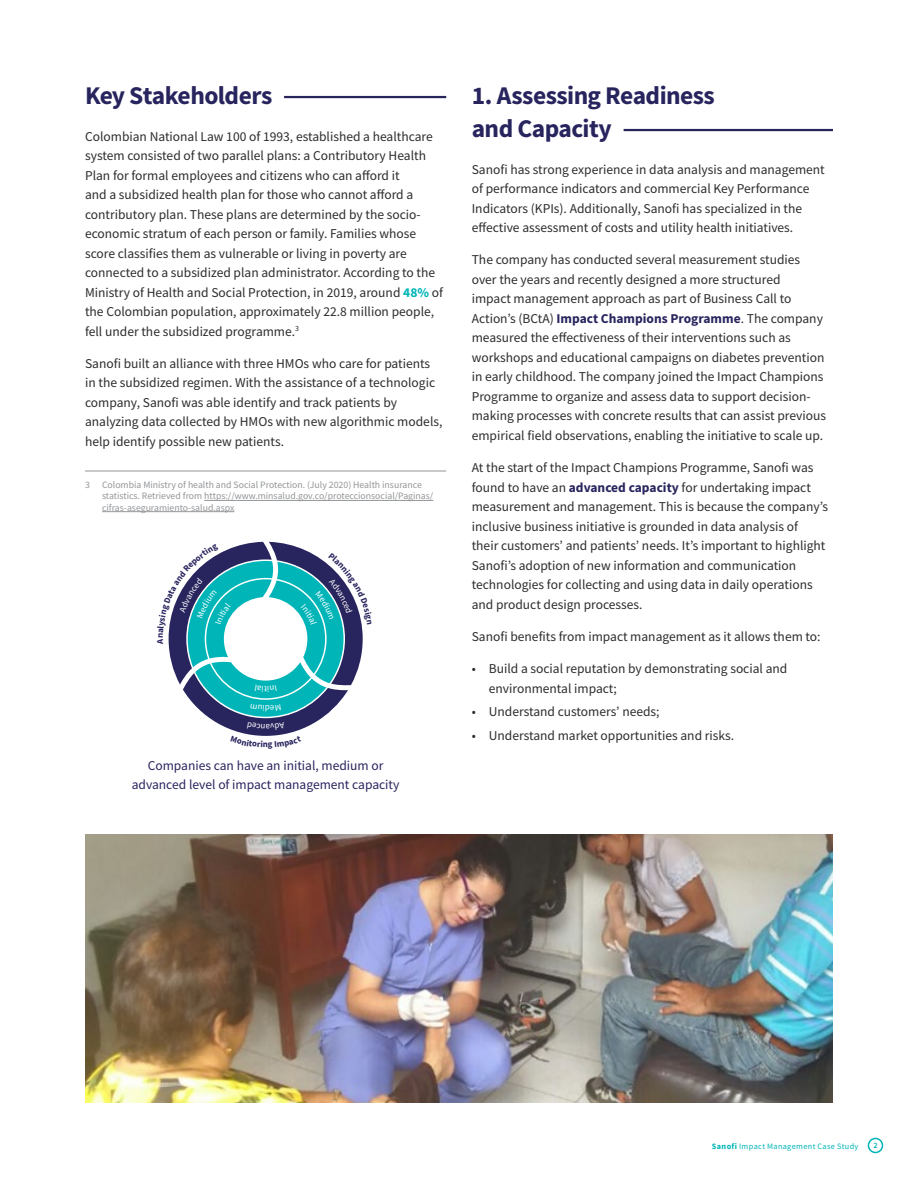
<style>
.page{position:relative;width:918px;height:1188px;background:#fff}
.page>*{position:absolute;margin:0;border:0;box-sizing:border-box;transform-origin:0 0}
.Header_1B{font:700 25.5px/33px "Source Sans Pro";letter-spacing:-.02em;color:#28245e}
.Body_text{font:13.5px/19.5px "Source Sans Pro";color:#2e2b2c}
.Body_text-2{font:13.5px/19.5px "Source Sans Pro";color:#28245e;text-align:center}
.Footnote_first{font:9.75px/11.2px "Source Sans Pro";color:#939598}
.t1{font:8.25px "Source Sans Pro";letter-spacing:.04em;color:#00b5b8}
.t2{font:600 8.25px "Source Sans Pro";color:#00b5b8}
.s1{font-weight:700;color:#00b5b8}
.s2{font-weight:700;color:#28245e}
.s3{font-weight:700}
</style>
<div class="page">
<hr style="left:284px;top:96px;width:162px;height:2px;background:#28245e">
<hr style="left:624px;top:129px;width:209px;height:2px;background:#28245e">
<hr style="left:85px;top:471px;width:361px;height:1px;background:#939598">
<hr style="left:204px;top:500px;width:229px;height:1px;background:#939598">
<hr style="left:102px;top:511px;width:132px;height:1px;background:#939598">
<img style="left:85px;top:835px;width:748px;height:268px">
<div style="left:868px;top:1138px;width:15px;height:15px;border:2px solid #00b5b8;border-radius:50%"></div>
<svg style="left:168px;top:542px;width:195px;height:194px"></svg>
<p class="Header_1B" style="left:85px;top:79px;width:189px">Key Stakeholders</p>
<p class="Body_text" style="left:85px;top:126px;width:359px">Colombian National Law 100 of 1993, established a healthcare system consisted of two parallel plans: a Contributory Health Plan for formal employees and citizens who can afford it<br>and a subsidized health plan for those who cannot afford a contributory plan. These plans are determined by the socio&shy;economic stratum of each person or family. Families whose score classifies them as vulnerable or living in poverty are connected to a subsidized plan administrator. According to the Ministry of Health and Social Protection, in 2019, around <span class="s1">48%</span> of the Colombian population, approximately 22.8 million people, fell under the subsidized programme.<sup>3</sup></p>
<p class="Body_text" style="left:85px;top:354px;width:359px">Sanofi built an alliance with three HMOs who care for patients in the subsidized regimen. With the assistance of a technologic company, Sanofi was able identify and track patients by analyzing data collected by HMOs with new algorithmic models, help identify possible new patients.</p>
<p class="Footnote_first" style="left:102px;top:479px;width:333px;text-indent:-17px">3 Colombia Ministry of health and Social Protection. (July 2020) Health insurance statistics. Retrieved from https://www.minsalud.gov.co/proteccionsocial/Paginas/ cifras-aseguramiento-salud.aspx</p>
<p class="Body_text-2" style="left:132px;top:755px;width:269px">Companies can have an initial, medium or advanced level of impact management capacity</p>
<p class="Header_1B" style="left:472px;top:79px;width:245px">1. Assessing Readiness and Capacity</p>
<p class="Body_text" style="left:472px;top:159px;width:355px">Sanofi has strong experience in data analysis and management of performance indicators and commercial Key Performance Indicators (KPIs). Additionally, Sanofi has specialized in the effective assessment of costs and utility health initiatives.</p>
<p class="Body_text" style="left:472px;top:250px;width:356px">The company has conducted several measurement studies over the years and recently designed a more structured<br>impact management approach as part of Business Call to Action’s (BCtA) <span class="s2">Impact Champions Programme</span>. The company measured the effectiveness of their interventions such as workshops and educational campaigns on diabetes prevention in early childhood. The company joined the Impact Champions Programme to organize and assess data to support decision&shy;making processes with concrete results that can assist previous empirical field observations, enabling the initiative to scale up.</p>
<p class="Body_text" style="left:472px;top:458px;width:358px">At the start of the Impact Champions Programme, Sanofi was found to have an <span class="s2">advanced capacity</span> for undertaking impact measurement and management. This is because the company’s inclusive business initiative is grounded in data analysis of<br>their customers’ and patients’ needs. It’s important to highlight Sanofi’s adoption of new information and communication technologies for collecting and using data in daily operations and product design processes.</p>
<p class="Body_text" style="left:472px;top:627px;width:350px">Sanofi benefits from impact management as it allows them to:</p>
<p class="Body_text" style="left:489px;top:659px;width:300px;text-indent:-17px">• Build a social reputation by demonstrating social and environmental impact;</p>
<p class="Body_text" style="left:472px;top:702px;width:189px">• Understand customers’ needs;</p>
<p class="Body_text" style="left:472px;top:726px;width:264px">• Understand market opportunities and risks.</p>
<p class="t1" style="left:712px;top:1141px;width:148px"><span class="s3">Sanofi</span> Impact Management Case Study</p>
<p class="t2" style="left:873px;top:1140px;width:6px">2</p>
</div>
